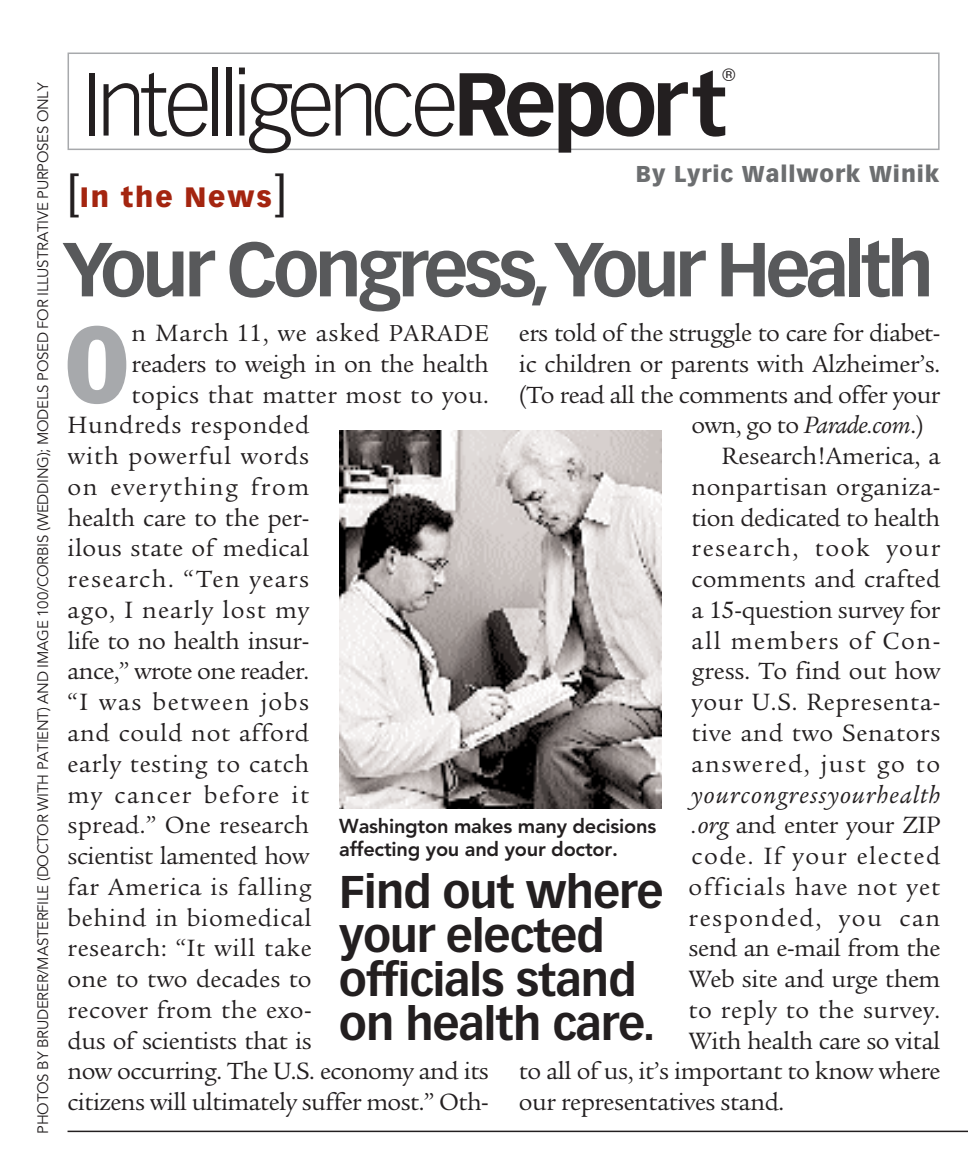
<style>
.page{position:relative;width:968px;height:1163px;background:#fff}
.page>*{position:absolute;margin:0;border:0;box-sizing:border-box;transform-origin:0 0}
.t1{font:condensed 106px "Franklin Gothic";color:#a7a9ac}
.t2{font:300 87.5px "Vectora LH";letter-spacing:-.06em;color:#231f20}
.t3{font:700 75px "Vectora LH";letter-spacing:-.06em;color:#58595b}
.t4{font:700 45px/43.8px "Vectora LH";letter-spacing:-.02em;color:#231f20}
.t5{font:900 27.5px "Vectora LH";letter-spacing:.07em;color:#a42510}
.t6{font:25.5px "Legacy Serif";letter-spacing:.005em;color:#231f20}
.t7{font:25.5px "Legacy Serif";letter-spacing:-.015em;color:#231f20}
.t8{font:25.5px "Legacy Serif";letter-spacing:-.02em;color:#231f20}
.t9{font:25.5px "Legacy Serif";letter-spacing:.06em;color:#231f20}
.t10{font:25.5px "Legacy Serif";letter-spacing:.025em;color:#231f20}
.t11{font:25.5px "Legacy Serif";letter-spacing:.03em;color:#231f20}
.t12{font:25.5px "Legacy Serif";letter-spacing:.035em;color:#231f20}
.t13{font:italic 25.5px "Legacy Serif";letter-spacing:.045em;color:#231f20}
.t14{font:25.5px "Legacy Serif";letter-spacing:.05em;color:#231f20}
.t15{font:25.5px "Legacy Serif";letter-spacing:.04em;color:#231f20}
.t16{font:25.5px "Legacy Serif";letter-spacing:.045em;color:#231f20}
.t17{font:900 22.5px "Vectora LH";letter-spacing:.04em;color:#6c6e70}
.t18{font:800 20px/22.5px "Avenir";letter-spacing:-.01em;color:#231f20}
.t19{font:17.5px "Helvetica";color:#231f20}
.t20{font:15px "Avenir";letter-spacing:-.015em;color:#231f20}
.s1{font-weight:700}
.s2{font-weight:400;font-size:49.5px;color:#231f20}
.s3{font-size:25px}
.s4{font-style:italic}
</style>
<div class="page">
<hr style="left:68px;top:1130px;width:900px;height:2px;background:#231f20">
<hr style="left:68px;top:1162px;width:900px;height:1px;background:#231f20">
<div style="left:67px;top:52px;width:872px;height:98px;border:2px solid #a7a9ac"></div>
<img style="left:339px;top:430px;width:322px;height:378px">
<p class="t20" style="left:37px;top:1133px;width:1052px;rotate:-90deg">PHOTOS BY BRUDERER/MASTERFILE (DOCTOR WITH PATIENT) AND IMAGE 100/CORBIS (WEDDING); MODELS POSED FOR ILLUSTRATIVE PURPOSES ONLY</p>
<h2 class="t2" style="left:82px;top:68px;width:646px">Intelligence<span class="s1">Report</span></h2>
<p class="t5" style="left:68px;top:186px;width:220px"><span class="s2">[</span>In the News<span class="s2">]</span></p>
<p class="t19" style="left:722px;top:68px;width:14px">®</p>
<p class="t17" style="left:636px;top:164px;width:305px">By Lyric Wallwork Winik</p>
<h3 class="t3" style="left:62px;top:238px;width:873px">Your Congress,Your Health</h3>
<h1 class="t1" style="left:67px;top:327px;width:62px">O</h1>
<p class="t12" style="left:132px;top:323px;width:359px">n March 11, we asked <span class="s3">PARADE</span></p>
<p class="t8" style="left:519px;top:323px;width:423px">ers told of the struggle to care for diabet-</p>
<p class="t6" style="left:519px;top:354px;width:423px">ic children or parents with Alzheimer’s.</p>
<p class="t8" style="left:519px;top:384px;width:423px">(To read all the comments and offer your</p>
<p class="t6" style="left:691px;top:415px;width:234px">own, go to <span class="s4">Parade.com</span>.)</p>
<p class="t6" style="left:721px;top:446px;width:220px">Research!America, a</p>
<p class="t6" style="left:691px;top:477px;width:250px">nonpartisan organiza-</p>
<p class="t7" style="left:691px;top:507px;width:250px">tion dedicated to health</p>
<p class="t9" style="left:691px;top:538px;width:250px">research, took your</p>
<p class="t6" style="left:691px;top:569px;width:250px">comments and crafted</p>
<p class="t7" style="left:691px;top:600px;width:250px">a 15-question survey for</p>
<p class="t9" style="left:691px;top:630px;width:250px">all members of Con-</p>
<p class="t6" style="left:691px;top:661px;width:250px">gress. To find out how</p>
<p class="t11" style="left:691px;top:692px;width:250px">your U.S. Representa-</p>
<p class="t10" style="left:691px;top:723px;width:250px">tive and two Senators</p>
<p class="t9" style="left:691px;top:753px;width:250px">answered, just go to</p>
<p class="t13" style="left:691px;top:784px;width:250px">yourcongressyourhealth</p>
<p class="t6" style="left:691px;top:815px;width:250px"><span class="s4">.org</span> and enter your ZIP</p>
<p class="t9" style="left:691px;top:846px;width:250px">code. If your elected</p>
<p class="t14" style="left:688px;top:876px;width:253px">officials have not yet</p>
<p class="t9" style="left:688px;top:907px;width:253px">responded, you can</p>
<p class="t7" style="left:688px;top:938px;width:253px">send an e-mail from the</p>
<p class="t7" style="left:688px;top:969px;width:253px">Web site and urge them</p>
<p class="t10" style="left:688px;top:999px;width:253px">to reply to the survey.</p>
<p class="t7" style="left:688px;top:1030px;width:253px">With health care so vital</p>
<p class="t7" style="left:519px;top:1061px;width:423px">to all of us, it’s important to know where</p>
<p class="t7" style="left:519px;top:1092px;width:267px">our representatives stand.</p>
<p class="t6" style="left:132px;top:354px;width:359px">readers to weigh in on the health</p>
<p class="t6" style="left:132px;top:384px;width:359px">topics that matter most to you.</p>
<p class="t11" style="left:68px;top:415px;width:243px">Hundreds responded</p>
<p class="t15" style="left:68px;top:446px;width:243px">with powerful words</p>
<p class="t9" style="left:68px;top:477px;width:243px">on everything from</p>
<p class="t6" style="left:68px;top:507px;width:243px">health care to the per-</p>
<p class="t6" style="left:68px;top:538px;width:243px">ilous state of medical</p>
<p class="t9" style="left:68px;top:569px;width:243px">research. “Ten years</p>
<p class="t16" style="left:68px;top:600px;width:243px">ago, I nearly lost my</p>
<p class="t7" style="left:68px;top:630px;width:243px">life to no health insur-</p>
<p class="t8" style="left:68px;top:661px;width:243px">ance,” wrote one reader.</p>
<p class="t9" style="left:68px;top:692px;width:243px">“I was between jobs</p>
<p class="t11" style="left:68px;top:723px;width:243px">and could not afford</p>
<p class="t10" style="left:68px;top:753px;width:243px">early testing to catch</p>
<p class="t9" style="left:68px;top:784px;width:243px">my cancer before it</p>
<p class="t6" style="left:68px;top:815px;width:243px">spread.” One research</p>
<p class="t7" style="left:68px;top:846px;width:243px">scientist lamented how</p>
<p class="t11" style="left:68px;top:876px;width:246px">far America is falling</p>
<p class="t10" style="left:68px;top:907px;width:246px">behind in biomedical</p>
<p class="t10" style="left:68px;top:938px;width:246px">research: “It will take</p>
<p class="t6" style="left:68px;top:969px;width:246px">one to two decades to</p>
<p class="t10" style="left:68px;top:999px;width:246px">recover from the exo-</p>
<p class="t7" style="left:68px;top:1030px;width:246px">dus of scientists that is</p>
<p class="t8" style="left:68px;top:1061px;width:423px">now occurring. The U.S. economy and its</p>
<p class="t8" style="left:68px;top:1092px;width:423px">citizens will ultimately suffer most.” Oth-</p>
<p class="t18" style="left:339px;top:817px;width:318px">Washington makes many decisions affecting you and your doctor.</p>
<h3 class="t4" style="left:339px;top:873px;width:325px">Find out where your elected officials stand on health care.</h3>
</div>
